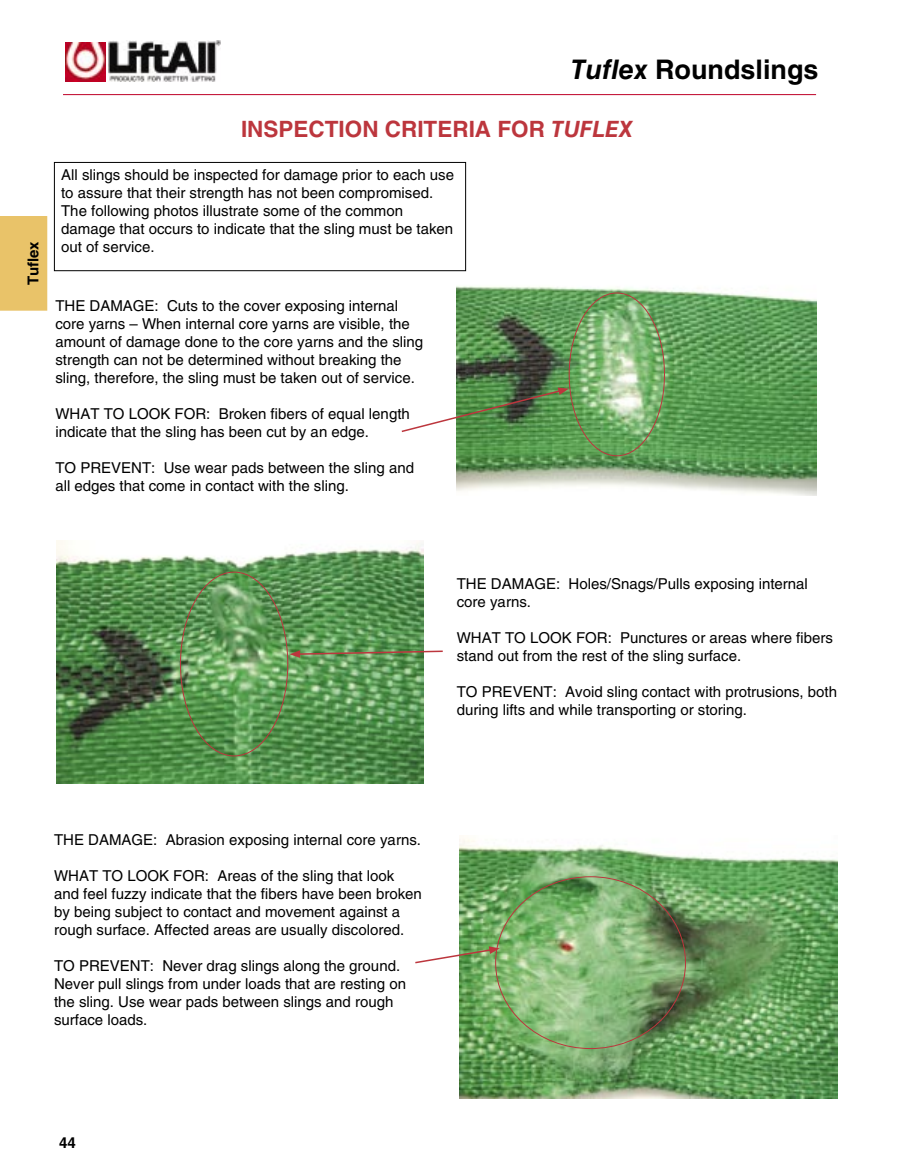
<style>
.page{position:relative;width:905px;height:1175px;background:#fff}
.page>*{position:absolute;margin:0;border:0;box-sizing:border-box;transform-origin:0 0}
.t1{font:700 27px "Helvetica LT Std";color:#000}
.toppers{font:700 22.5px "Helvetica LT Std";color:#bc363d}
.t2{font:15px/18px "Helvetica LT Std";color:#000}
.toppers-2{font:700 15px "Helvetica LT Std";color:#000}
.s1{font-style:italic}
</style>
<div class="page">
<hr style="left:63px;top:94px;width:753px;height:1px;background:#be0027">
<div style="left:0;top:216px;width:47px;height:95px;background:#e9c369"></div>
<img style="left:109px;top:41px;width:111px;height:41px">
<img style="left:66px;top:43px;width:40px;height:39px">
<div style="left:54px;top:162px;width:412px;height:109px;border:1px solid #000"></div>
<img style="left:456px;top:286px;width:360px;height:209px">
<img style="left:56px;top:540px;width:368px;height:244px">
<img style="left:459px;top:838px;width:378px;height:261px">
<svg style="left:415px;top:946px;width:85px;height:18px"></svg>
<svg style="left:290px;top:649px;width:153px;height:9px"></svg>
<svg style="left:401px;top:387px;width:167px;height:46px"></svg>
<p class="toppers-2" style="left:24px;top:285px;width:46px;rotate:-90deg">Tuflex</p>
<h1 class="t1" style="left:571px;top:53px;width:249px"><span class="s1">Tuflex</span> Roundslings</h1>
<p class="toppers" style="left:241px;top:115px;width:393px">INSPECTION CRITERIA FOR <span class="s1">TUFLEX</span></p>
<p class="t2" style="left:61px;top:166px;width:394px">All slings should be inspected for damage prior to each use to assure that their strength has not been compromised.</p>
<p class="t2" style="left:61px;top:202px;width:343px">The following photos illustrate some of the common</p>
<p class="t2" style="left:61px;top:220px;width:393px">damage that occurs to indicate that the sling must be taken out of service.</p>
<p class="t2" style="left:55px;top:296px;width:369px">THE DAMAGE: Cuts to the cover exposing internal core yarns – When internal core yarns are visible, the amount of damage done to the core yarns and the sling strength can not be determined without breaking the sling, therefore, the sling must be taken out of service.</p>
<p class="t2" style="left:55px;top:404px;width:356px">WHAT TO LOOK FOR: Broken fibers of equal length indicate that the sling has been cut by an edge.</p>
<p class="t2" style="left:55px;top:458px;width:360px">TO PREVENT: Use wear pads between the sling and all edges that come in contact with the sling.</p>
<p class="t2" style="left:457px;top:575px;width:352px">THE DAMAGE: Holes/Snags/Pulls exposing internal core yarns.</p>
<p class="t2" style="left:457px;top:629px;width:377px">WHAT TO LOOK FOR: Punctures or areas where fibers stand out from the rest of the sling surface.</p>
<p class="t2" style="left:457px;top:683px;width:382px">TO PREVENT: Avoid sling contact with protrusions, both during lifts and while transporting or storing.</p>
<p class="t2" style="left:54px;top:830px;width:368px">THE DAMAGE: Abrasion exposing internal core yarns.</p>
<p class="t2" style="left:54px;top:866px;width:369px">WHAT TO LOOK FOR: Areas of the sling that look and feel fuzzy indicate that the fibers have been broken by being subject to contact and movement against a rough surface. Affected areas are usually discolored.</p>
<p class="t2" style="left:54px;top:956px;width:353px">TO PREVENT: Never drag slings along the ground.<br>Never pull slings from under loads that are resting on the sling. Use wear pads between slings and rough surface loads.</p>
<p class="toppers-2" style="left:59px;top:1133px;width:18px">44</p>
</div>
